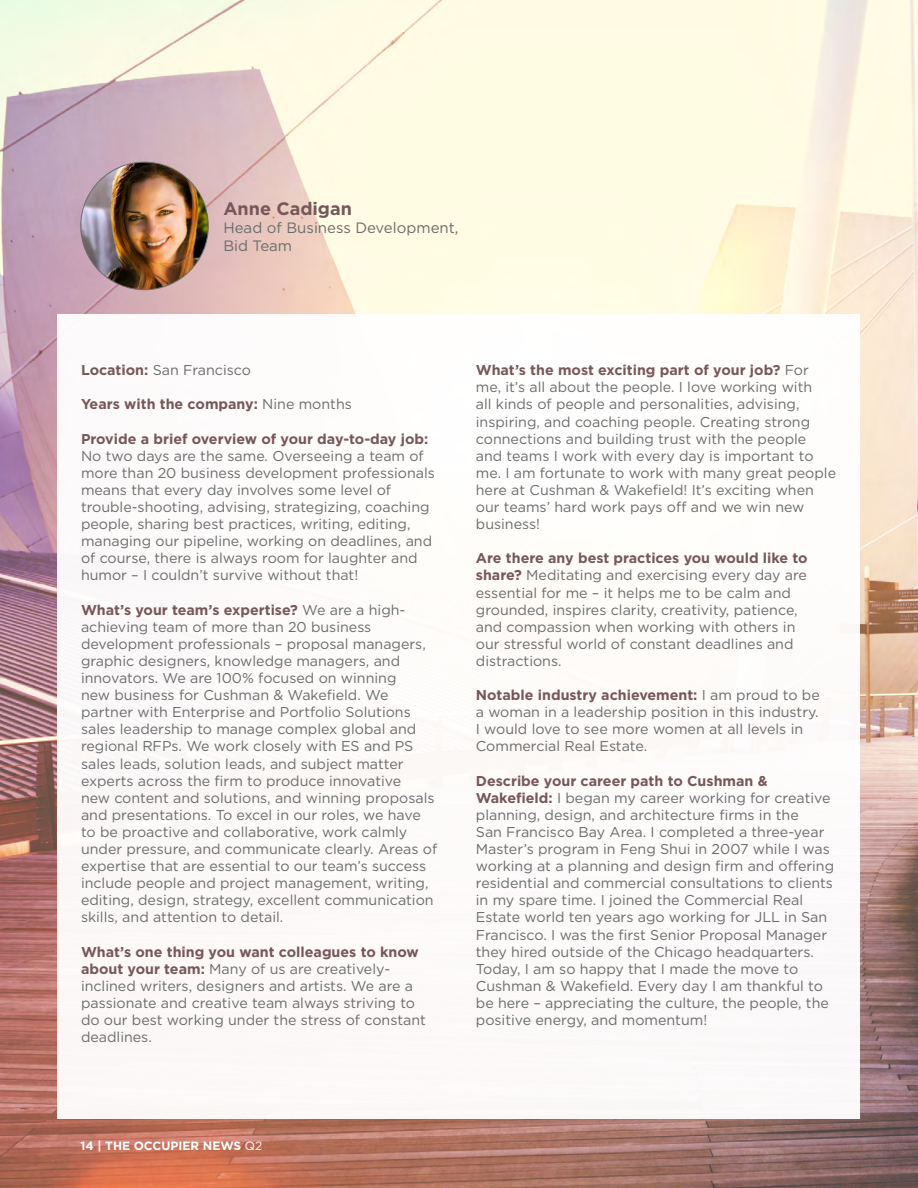
<style>
.page{position:relative;width:918px;height:1188px;background:#fff}
.page>*{position:absolute;margin:0;border:0;box-sizing:border-box;transform-origin:0 0}
.t1{font:700 18px "Gotham";color:#77575a}
.t2{font:15px/18px "Gotham";color:#6a6c6d}
.t3{font:14.25px/17.1px "Gotham";color:#6a6c6d}
.t4{font:700 14.25px "Gotham";color:#77575a}
.t5{font:700 12px "Gotham";color:#fff}
.s1{font-weight:700;color:#77575a}
.s2{font-weight:400;color:#6a6c6d}
.s3{font-weight:400}
</style>
<div class="page">
<img style="left:0;top:0;width:918px;height:1188px">
<div style="left:58px;top:315px;width:802px;height:804px;background:#fff"></div>
<img style="left:81px;top:162px;width:127px;height:128px;border-radius:64px">
<p class="t1" style="left:223px;top:197px;width:130px">Anne Cadigan</p>
<p class="t2" style="left:223px;top:219px;width:237px">Head of Business Development,<br>Bid Team</p>
<p class="t3" style="left:81px;top:361px;width:172px"><span class="s1">Location:</span> San Francisco</p>
<p class="t4" style="left:81px;top:395px;width:272px">Years with the company: <span class="s2">N ine months</span></p>
<p class="t4" style="left:81px;top:429px;width:349px">Provide a brief overview of your day-to-day job:</p>
<p class="t3" style="left:81px;top:447px;width:355px">N o two days are the same. Overseeing a team of more than 20 business development professionals means that every day involves some level of trouble-shooting, advising, strategizing, coaching people, sharing best practices, writing, editing, managing our pipeline, working on deadlines, and of course, there is always room for laughter and humor – I couldn’t survive without that!</p>
<p class="t3" style="left:81px;top:601px;width:358px"><span class="s1">What’s your team’s expertise?</span> We are a high&shy;achieving team of more than 20 business development professionals – proposal managers, graphic designers, knowledge managers, and innovators. We are 100% focused on winning<br>new business for Cushman &amp; Wakefield. We partner with Enterprise and Portfolio Solutions sales leadership to manage complex global and regional RFPs. We work closely with ES and PS sales leads, solution leads, and subject matter experts across the firm to produce innovative<br>new content and solutions, and winning proposals and presentations. To excel in our roles, we have to be proactive and collaborative, work calmly under pressure, and communicate clearly. Areas of expertise that are essential to our team’s success include people and project management, writing, editing, design, strategy, excellent communication skills, and attention to detail.</p>
<p class="t3" style="left:81px;top:943px;width:346px"><span class="s1">What’s one thing you want colleagues to know about your team:</span> M any of us are creatively&shy;inclined writers, designers and artists. We are a passionate and creative team always striving to do our best working under the stress of constant deadlines.</p>
<p class="t3" style="left:476px;top:361px;width:362px"><span class="s1">What’s the most exciting part of your job?</span> For me, it’s all about the people. I love working with<br>all kinds of people and personalities, advising, inspiring, and coaching people. Creating strong connections and building trust with the people and teams I work with every day is important to me. I am fortunate to work with many great people here at Cushman &amp; Wakefield! It’s exciting when our teams’ hard work pays off and we win new business!</p>
<p class="t3" style="left:476px;top:549px;width:333px"><span class="s1">Are there any best practices you would like to share?</span> Meditating and exercising every day are essential for me – it helps me to be calm and grounded, inspires clarity, creativity, patience, and compassion when working with others in our stressful world of constant deadlines and distractions.</p>
<p class="t3" style="left:476px;top:686px;width:345px"><span class="s1">Notable industry achievement:</span> I am proud to be a woman in a leadership position in this industry.<br>I would love to see more women at all levels in Commercial Real Estate.</p>
<p class="t3" style="left:476px;top:772px;width:360px"><span class="s1">Describe your career path to Cushman &amp; Wakefield:</span> I began my career working for creative planning, design, and architecture firms in the<br>San Francisco Bay Area. I completed a three-year Master’s program in Feng Shui in 2007 while I was working at a planning and design firm and offering residential and commercial consultations to clients in my spare time. I joined the Commercial Real Estate world ten years ago working for JLL in San Francisco. I was the first Senior Proposal Manager they hired outside of the Chicago headquarters.<br>Today, I am so happy that I made the move to Cushman &amp; Wakefield. Every day I am thankful to be here – appreciating the culture, the people, the positive energy, and momentum!</p>
<p class="t5" style="left:81px;top:1138px;width:34px">14 | THE</p>
<p class="t5" style="left:134px;top:1138px;width:130px">OCCUPIER NEWS <span class="s3">Q2</span></p>
</div>
